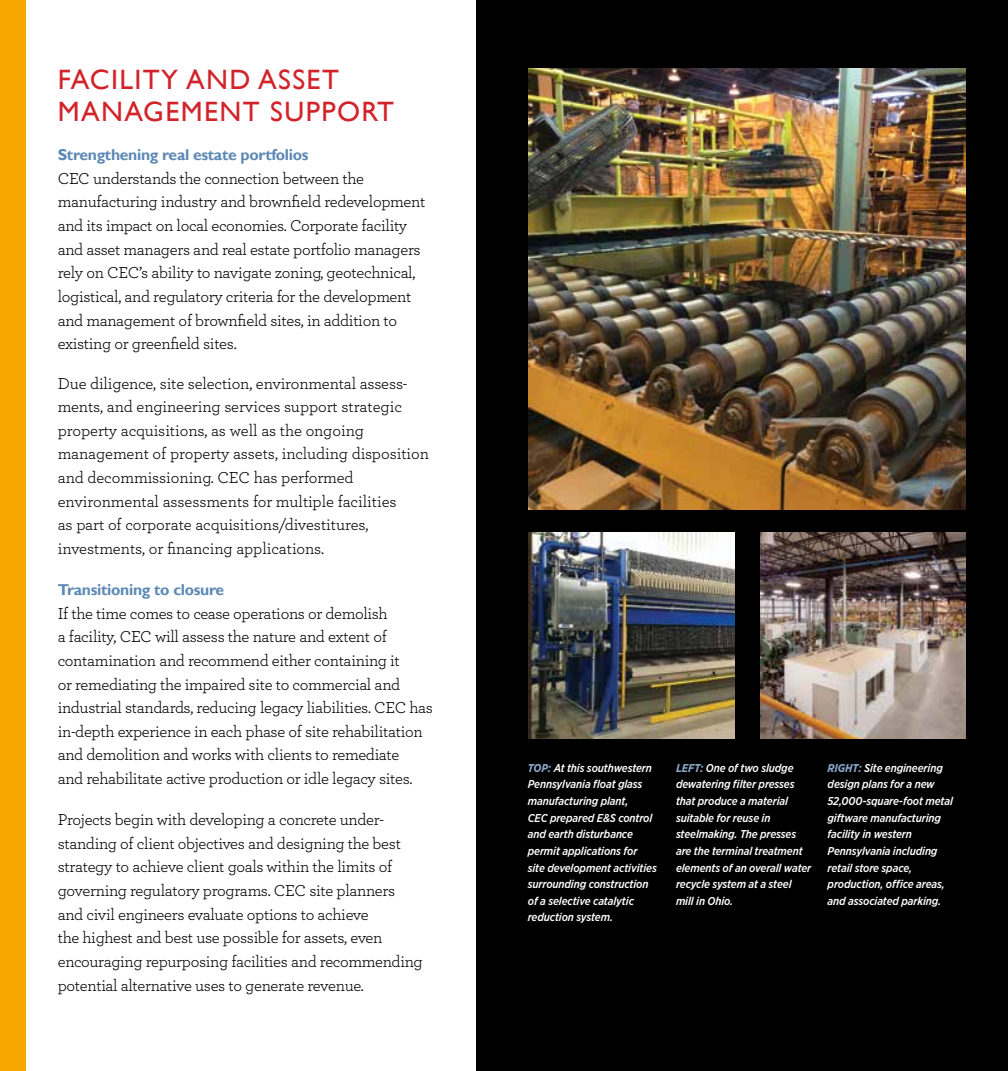
<style>
.page{position:relative;width:1008px;height:1071px;background:#fff}
.page>*{position:absolute;margin:0;border:0;box-sizing:border-box;transform-origin:0 0}
.t1{font:28px/31.5px "Gill Sans";letter-spacing:.05em;color:#d2232a}
.t2{font:16.62px/23.6px "Archer";letter-spacing:-.02em;color:#000}
.t3{font:700 15.75px "Gill Sans";letter-spacing:-.02em;color:#5d89b4}
.t4{font:italic 500 11.38px/16.6px "Gotham Narrow";letter-spacing:-.01em;color:#fff}
.s1{font-weight:700;color:#89a5c7}
</style>
<div class="page">
<div style="left:0;top:0;width:26px;height:1071px;background:#f6a800"></div>
<div style="left:476px;top:0;width:532px;height:1071px;background:#000"></div>
<img style="left:528px;top:68px;width:438px;height:441px">
<img style="left:528px;top:533px;width:206px;height:206px">
<img style="left:760px;top:533px;width:206px;height:206px">
<h1 class="t1" style="left:58px;top:65px;width:338px">FACILITY AND ASSET<br>MANAGEMENT SUPPORT</h1>
<p class="t3" style="left:58px;top:145px;width:252px">Strengthening real estate portfolios</p>
<p class="t2" style="left:58px;top:166px;width:369px">CEC understands the connection between the manufacturing industry and brownfield redevelopment and its impact on local economies. Corporate facility and asset managers and real estate portfolio managers rely on CEC’s ability to navigate zoning, geotechnical, logistical, and regulatory criteria for the development and management of brownfield sites, in addition to existing or greenfield sites.</p>
<p class="t2" style="left:58px;top:370px;width:373px">Due diligence, site selection, environmental assess&shy;ments, and engineering services support strategic property acquisitions, as well as the ongoing management of property assets, including disposition and decommissioning. CEC has performed environmental assessments for multiple facilities<br>as part of corporate acquisitions/divestitures, investments, or financing applications.</p>
<p class="t3" style="left:58px;top:580px;width:168px">Transitioning to closure</p>
<p class="t2" style="left:58px;top:601px;width:377px">If the time comes to cease operations or demolish<br>a facility, CEC will assess the nature and extent of contamination and recommend either containing it<br>or remediating the impaired site to commercial and industrial standards, reducing legacy liabilities. CEC has in-depth experience in each phase of site rehabilitation and demolition and works with clients to remediate<br>and rehabilitate active production or idle legacy sites.</p>
<p class="t2" style="left:58px;top:807px;width:367px">Projects begin with developing a concrete under&shy;standing of client objectives and designing the best strategy to achieve client goals within the limits of governing regulatory programs. CEC site planners and civil engineers evaluate options to achieve<br>the highest and best use possible for assets, even encouraging repurposing facilities and recommending potential alternative uses to generate revenue.</p>
<p class="t4" style="left:528px;top:759px;width:131px"><span class="s1">TOP:</span> At this southwestern<br>Pennsylvania float glass manufacturing plant,<br>CEC prepared E&amp;S control and earth disturbance permit applications for site development activities surrounding construction of a selective catalytic reduction system.</p>
<p class="t4" style="left:676px;top:759px;width:137px"><span class="s1">LEFT:</span> One of two sludge dewatering filter presses that produce a material suitable for reuse in steelmaking. The presses are the terminal treatment elements of an overall water recycle system at a steel mill in Ohio.</p>
<p class="t4" style="left:828px;top:759px;width:127px"><span class="s1">RIGHT:</span> Site engineering design plans for a new<br>52,000-square-foot metal giftware manufacturing facility in western<br>Pennsylvania including retail store space, production, office areas, and associated parking.</p>
</div>
